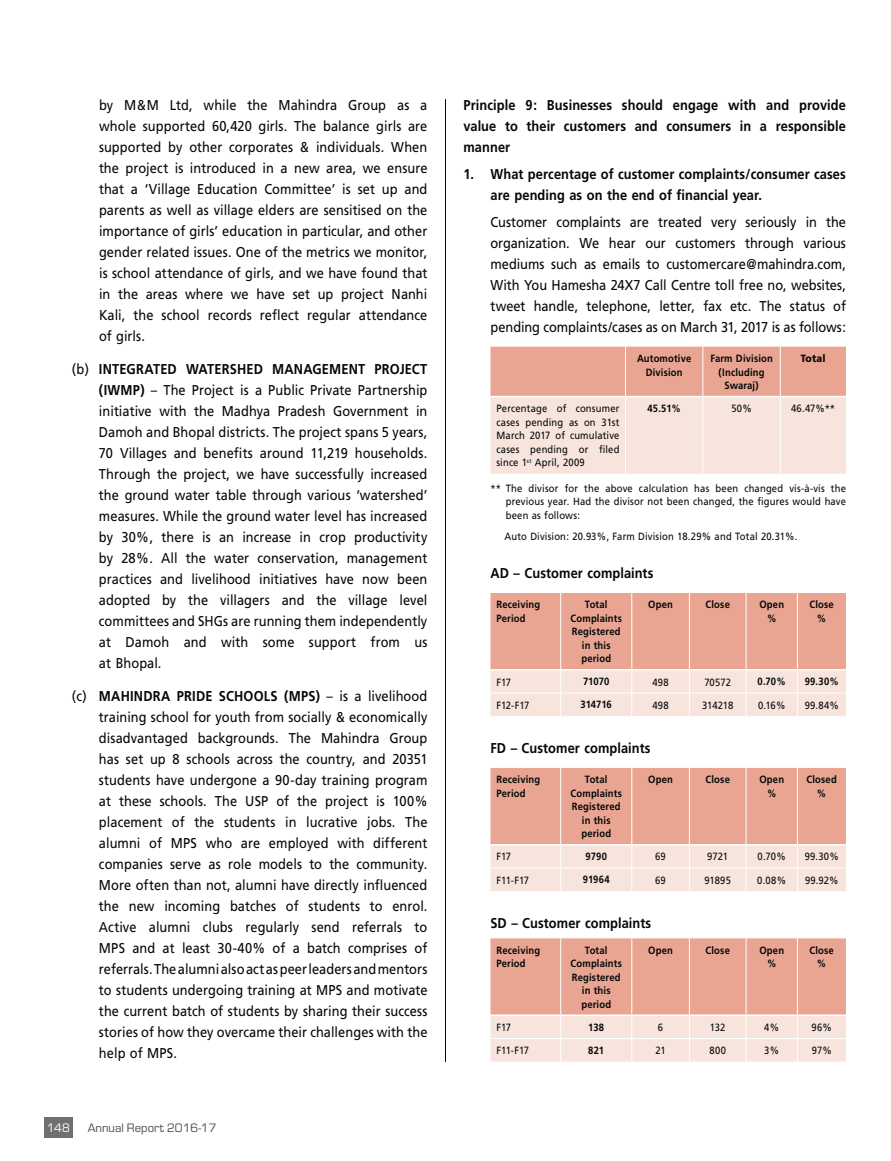
<style>
.page{position:relative;width:891px;height:1161px;background:#fff}
.page>*{position:absolute;margin:0;border:0;box-sizing:border-box;transform-origin:0 0}
.t1{font:14.25px/21px "Frutiger";color:#040809;text-align:justify;scale:.9 1}
.t2{font:700 14.25px/21px "Frutiger";letter-spacing:.01em;color:#040809;text-align:justify;scale:.9 1}
.t3{font:12.75px "Eurostile";color:#4d4d4f}
.t4{font:12.75px "Eurostile";color:#fff}
.t5{font:10.5px/13.5px "Frutiger";letter-spacing:.015em;color:#040809;text-align:justify;scale:.9 1}
.t6{font:700 10.5px/13.5px "Frutiger";letter-spacing:.015em;color:#040809;text-align:center;scale:.9 1}
.t7{font:900 10.5px "Frutiger";letter-spacing:.015em;color:#040809;scale:.9 1}
.s1{font-weight:700}
</style>
<div class="page">
<hr style="left:445px;top:99px;width:1px;height:963px;background:#040809">
<div style="left:45px;top:1117px;width:28px;height:21px;background:#6d6f71"></div>
<svg style="left:490px;top:347px;width:356px;height:127px;background:#f1cbc0"></svg>
<hr style="left:625px;top:347px;width:1px;height:49px;background:#fff">
<hr style="left:703px;top:347px;width:1px;height:49px;background:#fff">
<hr style="left:780px;top:347px;width:1px;height:49px;background:#fff">
<hr style="left:490px;top:396px;width:136px;height:1px;background:#fff">
<hr style="left:625px;top:397px;width:1px;height:77px;background:#fff">
<hr style="left:703px;top:397px;width:1px;height:77px;background:#fff">
<hr style="left:626px;top:396px;width:154px;height:1px;background:#fff">
<hr style="left:780px;top:397px;width:1px;height:77px;background:#fff">
<hr style="left:780px;top:396px;width:66px;height:1px;background:#fff">
<svg style="left:490px;top:593px;width:356px;height:123px;background:#eebdaf"></svg>
<hr style="left:561px;top:669px;width:285px;height:2px;background:#fff">
<svg style="left:490px;top:768px;width:356px;height:123px;background:#eebdaf"></svg>
<hr style="left:561px;top:844px;width:285px;height:2px;background:#fff">
<svg style="left:490px;top:938px;width:356px;height:124px;background:#eebeb0"></svg>
<hr style="left:561px;top:1015px;width:285px;height:1px;background:#fff">
<p class="t1" style="left:99px;top:96px;width:367px">by M&amp;M Ltd, while the Mahindra Group as a whole supported 60,420 girls. The balance girls are supported by other corporates &amp; individuals. When the project is introduced in a new area, we ensure that a ‘Village Education Committee’ is set up and parents as well as village elders are sensitised on the importance of girls’ education in particular, and other gender related issues. One of the metrics we monitor, is school attendance of girls, and we have found that in the areas where we have set up project Nanhi Kali, the school records reflect regular attendance of girls.</p>
<p class="t1" style="left:99px;top:360px;width:367px;text-indent:-27px">(b) <span class="s1">INTEGRATED WATERSHED MANAGEMENT PROJECT (IWMP)</span> – The Project is a Public Private Partnership initiative with the Madhya Pradesh Government in Damoh and Bhopal districts. The project spans 5 years, 70 Villages and benefits around 11,219 households.<br>Through the project, we have successfully increased the ground water table through various ‘watershed’ measures. While the ground water level has increased by 30%, there is an increase in crop productivity by 28%. All the water conservation, management practices and livelihood initiatives have now been adopted by the villagers and the village level committees and SHGs are running them independently at Damoh and with some support from us at Bhopal.</p>
<p class="t1" style="left:99px;top:687px;width:367px;text-indent:-27px">(c) <span class="s1">MAHINDRA PRIDE SCHOOLS (MPS)</span> – is a livelihood training school for youth from socially &amp; economically disadvantaged backgrounds. The Mahindra Group has set up 8 schools across the country, and 20351 students have undergone a 90-day training program at these schools. The USP of the project is 100% placement of the students in lucrative jobs. The alumni of MPS who are employed with different companies serve as role models to the community.<br>More often than not, alumni have directly influenced the new incoming batches of students to enrol.<br>Active alumni clubs regularly send referrals to MPS and at least 30-40% of a batch comprises of referrals. The alumni also act as peer leaders and mentors to students undergoing training at MPS and motivate the current batch of students by sharing their success stories of how they overcame their challenges with the help of MPS.</p>
<p class="t4" style="left:47px;top:1123px;width:25px">148</p>
<p class="t3" style="left:88px;top:1123px;width:130px">Annual Report 2016-17</p>
<p class="t2" style="left:463px;top:95px;width:426px">Principle 9: Businesses should engage with and provide value to their customers and consumers in a responsible manner</p>
<p class="t2" style="left:490px;top:164px;width:396px;text-indent:-27px">1. What percentage of customer complaints/consumer cases are pending as on the end of financial year.</p>
<p class="t1" style="left:490px;top:212px;width:397px">Customer complaints are treated very seriously in the organization. We hear our customers through various mediums such as emails to customercare@mahindra.com, With You Hamesha 24X7 Call Centre toll free no, websites, tweet handle, telephone, letter, fax etc. The status of pending complaints/cases as on March 31, 2017 is as follows:</p>
<p class="t6" style="left:637px;top:352px;width:62px">Automotive<br>Division</p>
<p class="t6" style="left:710px;top:352px;width:71px">Farm Division (Including<br>Swaraj)</p>
<p class="t7" style="left:801px;top:354px;width:29px">Total</p>
<p class="t5" style="left:497px;top:403px;width:138px">Percentage of consumer cases pending as on 31st March 2017 of cumulative cases pending or filed since 1<sup>st</sup> April, 2009</p>
<p class="t6" style="left:647px;top:402px;width:39px">45.51%</p>
<p class="t5" style="left:731px;top:403px;width:24px">50%</p>
<p class="t5" style="left:791px;top:403px;width:51px">46.47%**</p>
<p class="t5" style="left:506px;top:482px;width:380px;text-indent:-15px">** The divisor for the above calculation has been changed vis-à-vis the previous year. Had the divisor not been changed, the figures would have been as follows:</p>
<p class="t5" style="left:505px;top:530px;width:327px">Auto Division: 20.93%, Farm Division 18.29% and Total 20.31%.</p>
<p class="t2" style="left:490px;top:564px;width:183px">AD – Customer complaints</p>
<p class="t6" style="left:496px;top:599px;width:50px;text-align:left">Receiving<br>Period</p>
<p class="t6" style="left:571px;top:599px;width:59px">Total<br>Complaints<br>Registered in this period</p>
<p class="t6" style="left:648px;top:599px;width:29px">Open</p>
<p class="t6" style="left:706px;top:599px;width:29px">Close</p>
<p class="t6" style="left:759px;top:599px;width:29px">Open %</p>
<p class="t6" style="left:810px;top:599px;width:29px">Close %</p>
<p class="t5" style="left:496px;top:676px;width:18px">F17</p>
<p class="t6" style="left:583px;top:676px;width:31px">71070</p>
<p class="t5" style="left:652px;top:676px;width:20px">498</p>
<p class="t5" style="left:704px;top:676px;width:31px">70572</p>
<p class="t6" style="left:758px;top:676px;width:33px">0.70%</p>
<p class="t6" style="left:805px;top:676px;width:40px">99.30%</p>
<p class="t5" style="left:496px;top:699px;width:38px">F12-F17</p>
<p class="t6" style="left:581px;top:699px;width:36px">314716</p>
<p class="t5" style="left:652px;top:699px;width:20px">498</p>
<p class="t5" style="left:702px;top:699px;width:36px">314218</p>
<p class="t5" style="left:758px;top:699px;width:32px">0.16%</p>
<p class="t5" style="left:805px;top:699px;width:40px">99.84%</p>
<p class="t2" style="left:490px;top:739px;width:179px">FD – Customer complaints</p>
<p class="t6" style="left:496px;top:774px;width:50px;text-align:left">Receiving<br>Period</p>
<p class="t6" style="left:571px;top:774px;width:59px">Total<br>Complaints<br>Registered in this period</p>
<p class="t6" style="left:648px;top:774px;width:29px">Open</p>
<p class="t6" style="left:706px;top:774px;width:29px">Close</p>
<p class="t6" style="left:759px;top:774px;width:29px">Open %</p>
<p class="t6" style="left:807px;top:774px;width:35px">Closed %</p>
<p class="t5" style="left:497px;top:851px;width:18px">F17</p>
<p class="t6" style="left:585px;top:851px;width:25px">9790</p>
<p class="t5" style="left:655px;top:851px;width:13px">69</p>
<p class="t5" style="left:707px;top:851px;width:25px">9721</p>
<p class="t5" style="left:758px;top:851px;width:33px">0.70%</p>
<p class="t5" style="left:805px;top:851px;width:40px">99.30%</p>
<p class="t5" style="left:496px;top:874px;width:38px">F11-F17</p>
<p class="t6" style="left:583px;top:874px;width:31px">91964</p>
<p class="t5" style="left:655px;top:874px;width:13px">69</p>
<p class="t5" style="left:705px;top:874px;width:31px">91895</p>
<p class="t5" style="left:757px;top:874px;width:34px">0.08%</p>
<p class="t5" style="left:805px;top:874px;width:39px">99.92%</p>
<p class="t2" style="left:490px;top:914px;width:180px">SD – Customer complaints</p>
<p class="t6" style="left:496px;top:944px;width:50px;text-align:left">Receiving<br>Period</p>
<p class="t6" style="left:571px;top:944px;width:59px">Total<br>Complaints<br>Registered in this period</p>
<p class="t6" style="left:648px;top:944px;width:29px">Open</p>
<p class="t6" style="left:706px;top:944px;width:29px">Close</p>
<p class="t6" style="left:759px;top:944px;width:29px">Open %</p>
<p class="t6" style="left:810px;top:944px;width:29px">Close %</p>
<p class="t5" style="left:496px;top:1021px;width:18px">F17</p>
<p class="t6" style="left:588px;top:1021px;width:19px">138</p>
<p class="t5" style="left:658px;top:1021px;width:7px">6</p>
<p class="t5" style="left:710px;top:1021px;width:19px">132</p>
<p class="t5" style="left:764px;top:1021px;width:18px">4%</p>
<p class="t5" style="left:812px;top:1021px;width:24px">96%</p>
<p class="t5" style="left:496px;top:1045px;width:38px">F11-F17</p>
<p class="t6" style="left:588px;top:1044px;width:19px">821</p>
<p class="t5" style="left:655px;top:1045px;width:13px">21</p>
<p class="t5" style="left:709px;top:1045px;width:20px">800</p>
<p class="t5" style="left:764px;top:1045px;width:18px">3%</p>
<p class="t5" style="left:812px;top:1045px;width:24px">97%</p>
</div>
